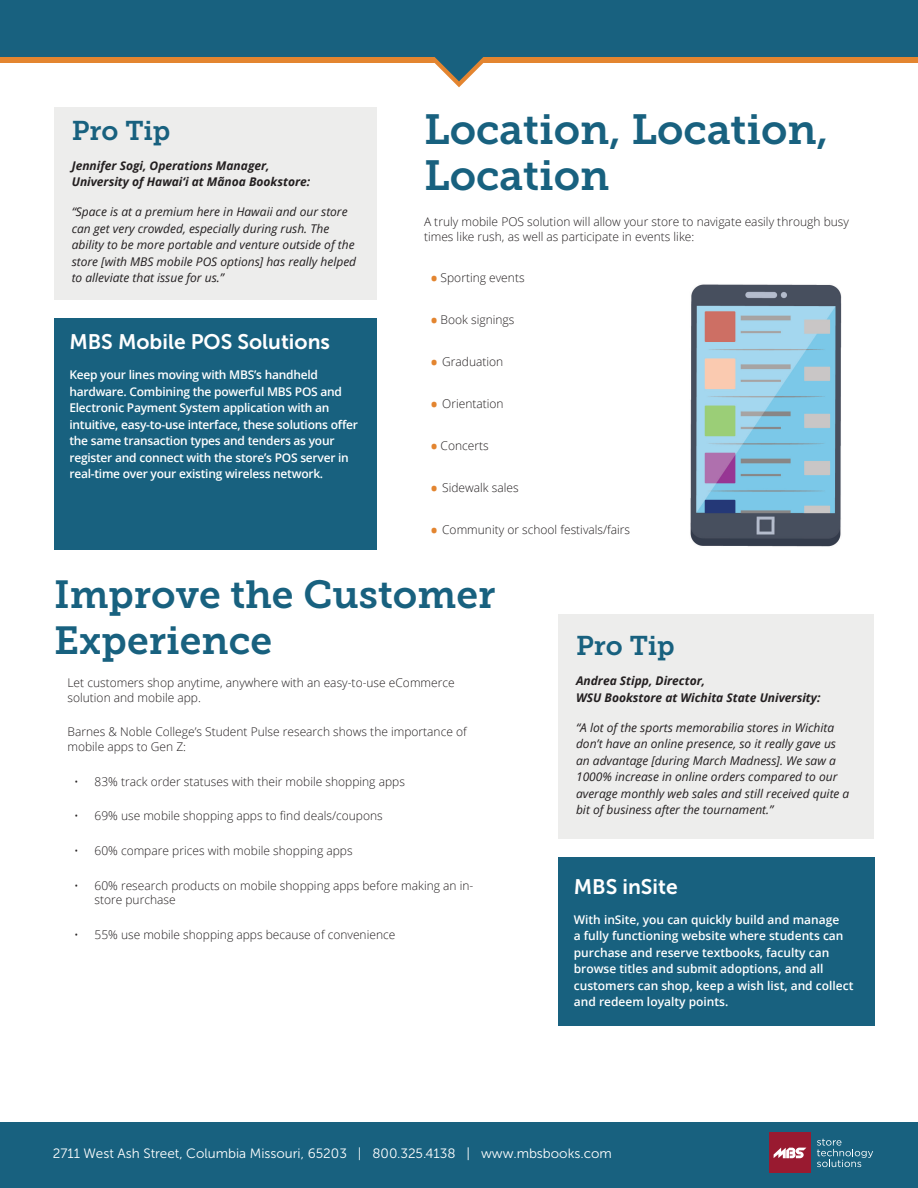
<style>
.page{position:relative;width:918px;height:1188px;background:#fff}
.page>*{position:absolute;margin:0;border:0;box-sizing:border-box;transform-origin:0 0}
.t1{font:42px/46.5px "Museo Slab 700";color:#18617f}
.t2{font:39px/46.5px "Museo Slab 700";color:#18617f}
.t3{font:27px "Museo Slab 700";color:#18617f}
.t4{font:21px "Museo Sans 700";color:#fff}
.t5{font:13.5px "Museo Sans 300";color:#fff}
.t6{font:300 12px/14.4px "Open Sans";color:#231f20}
.t7{font:italic 12px/16.5px "Open Sans";color:#231f20}
.t8{font:600 12px/16.5px "Open Sans";letter-spacing:-.02em;color:#fff}
.t9{font:600 12px/16.5px "Open Sans";color:#fff}
.t10{font:italic 700 12px/16.5px "Open Sans";color:#231f20}
.s1{font-weight:700;font-size:18px;color:#e38530}
</style>
<div class="page">
<div style="left:0;top:1123px;width:918px;height:65px;background:#18617f"></div>
<div style="left:0;top:0;width:918px;height:63px;background:#e38530"></div>
<svg style="left:435px;top:57px;width:48px;height:30px"></svg>
<img style="left:690px;top:284px;width:152px;height:263px">
<div style="left:0;top:0;width:918px;height:57px;background:#18617f"></div>
<div style="left:54px;top:318px;width:323px;height:232px;background:#18617f"></div>
<div style="left:558px;top:857px;width:316px;height:169px;background:#18617f"></div>
<div style="left:54px;top:107px;width:322px;height:192px;background:#ededec"></div>
<div style="left:558px;top:614px;width:316px;height:225px;background:#ededec"></div>
<div style="left:770px;top:1133px;width:41px;height:40px;background:#991a30"></div>
<svg style="left:774px;top:1148px;width:32px;height:10px"></svg>
<svg style="left:817px;top:1139px;width:56px;height:28px"></svg>
<h3 class="t3" style="left:72px;top:115px;width:100px">Pro Tip</h3>
<p class="t10" style="left:72px;top:157px;width:240px">Jennifer Sogi, Operations Manager,<br>University of Hawai‘i at Mãnoa Bookstore:</p>
<p class="t7" style="left:72px;top:203px;width:286px">“Space is at a premium here in Hawaii and our store can get very crowded, especially during rush. The ability to be more portable and venture outside of the store [with MBS mobile POS options] has really helped to alleviate that issue for us.”</p>
<h3 class="t4" style="left:69px;top:330px;width:262px">MBS Mobile POS Solutions</h3>
<p class="t8" style="left:69px;top:366px;width:290px">Keep your lines moving with MBS’s handheld hardware. Combining the powerful MBS POS and Electronic Payment System application with an intuitive, easy-to-use interface, these solutions offer the same transaction types and tenders as your register and connect with the store’s POS server in real-time over your existing wireless network.</p>
<h1 class="t1" style="left:424px;top:106px;width:406px">Location, Location,<br>Location</h1>
<p class="t6" style="left:424px;top:214px;width:426px">A truly mobile POS solution will allow your store to navigate easily through busy times like rush, as well as participate in events like:</p>
<p class="t6" style="left:431px;top:271px;width:95px"><span class="s1">•</span> Sporting events</p>
<p class="t6" style="left:431px;top:312px;width:85px"><span class="s1">•</span> Book signings</p>
<p class="t6" style="left:431px;top:354px;width:74px"><span class="s1">•</span> Graduation</p>
<p class="t6" style="left:431px;top:396px;width:74px"><span class="s1">•</span> Orientation</p>
<p class="t6" style="left:431px;top:438px;width:60px"><span class="s1">•</span> Concerts</p>
<p class="t6" style="left:431px;top:480px;width:89px"><span class="s1">•</span> Sidewalk sales</p>
<p class="t6" style="left:431px;top:522px;width:201px"><span class="s1">•</span> Community or school festivals/fairs</p>
<h2 class="t2" style="left:54px;top:571px;width:443px">Improve the Customer<br>Experience</h2>
<p class="t6" style="left:68px;top:676px;width:389px">Let customers shop anytime, anywhere with an easy-to-use eCommerce solution and mobile app.</p>
<p class="t6" style="left:68px;top:725px;width:401px">Barnes &amp; Noble College’s Student Pulse research shows the importance of mobile apps to Gen Z:</p>
<p class="t6" style="left:74px;top:774px;width:332px">• 83% track order statuses with their mobile shopping apps</p>
<p class="t6" style="left:74px;top:808px;width:310px">• 69% use mobile shopping apps to find deals/coupons</p>
<p class="t6" style="left:74px;top:843px;width:280px">• 60% compare prices with mobile shopping apps</p>
<p class="t6" style="left:94px;top:878px;width:380px;text-indent:-20px">• 60% research products on mobile shopping apps before making an in&shy;store purchase</p>
<p class="t6" style="left:74px;top:927px;width:323px">• 55% use mobile shopping apps because of convenience</p>
<h3 class="t3" style="left:576px;top:631px;width:100px">Pro Tip</h3>
<p class="t10" style="left:576px;top:672px;width:246px">Andrea Stipp, Director,<br>WSU Bookstore at Wichita State University:</p>
<p class="t7" style="left:576px;top:719px;width:275px">“A lot of the sports memorabilia stores in Wichita don’t have an online presence, so it really gave us an advantage [during March Madness]. We saw a 1000% increase in online orders compared to our average monthly web sales and still received quite a bit of business after the tournament.”</p>
<h3 class="t4" style="left:574px;top:875px;width:105px">MBS inSite</h3>
<p class="t9" style="left:574px;top:911px;width:281px">With inSite, you can quickly build and manage<br>a fully functioning website where students can purchase and reserve textbooks, faculty can browse titles and submit adoptions, and all customers can shop, keep a wish list, and collect and redeem loyalty points.</p>
<p class="t5" style="left:53px;top:1147px;width:561px">2711 West Ash Street, Columbia Missouri, 65203 | 800.325.4138 | www.mbsbooks.com</p>
</div>
